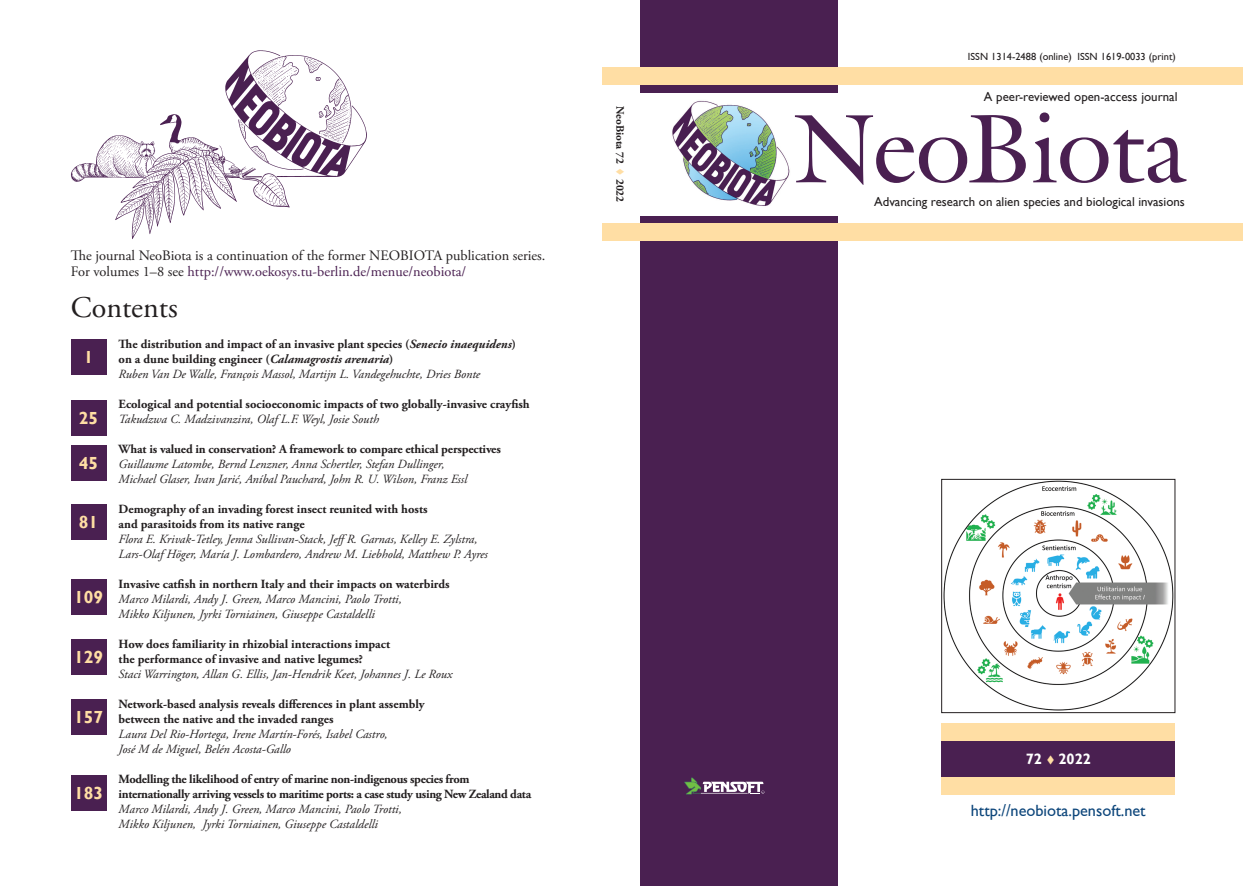
<style>
.page{position:relative;width:1243px;height:886px;background:#fff}
.page>*{position:absolute;margin:0;border:0;box-sizing:border-box;transform-origin:0 0}
.t1{font:96.25px "Galliard IT Cby BT";color:#4a2051}
.t2{font:30px "Adobe Garamond Pro";color:#231f20}
.t3{font:700 17.5px "Gill Sans";color:#ffdea4}
.t4{font:16.25px "Gill Sans";color:#0d467b}
.t5{font:700 15px "Gill Sans";color:#fff}
.t6{font:14.38px/16.2px "Adobe Garamond Pro";color:#231f20}
.t7{font:12.88px "Gill Sans";color:#231f20}
.t8{font:italic 12.5px/15px "Adobe Garamond Pro";color:#231f20}
.t9{font:700 12.5px/15px "Adobe Garamond Pro";color:#231f20}
.t10{font:700 12.5px/15px "Adobe Garamond Pro";letter-spacing:-.025em;color:#231f20}
.t11{font:700 11.25px "Adobe Garamond Pro";color:#231f20}
.t12{font:10.38px "Gill Sans";color:#231f20}
.s1{color:#4a2051}
.s2{font-style:italic}
.s3{font-weight:400;font-style:italic}
.s4{color:#ffdea4}
</style>
<div class="page">
<div style="left:71px;top:339px;width:35px;height:35px;background:#4a2051"></div>
<div style="left:71px;top:445px;width:35px;height:36px;background:#4a2051"></div>
<div style="left:71px;top:400px;width:35px;height:35px;background:#4a2051"></div>
<div style="left:71px;top:505px;width:35px;height:35px;background:#4a2051"></div>
<div style="left:71px;top:579px;width:35px;height:36px;background:#4a2051"></div>
<div style="left:71px;top:639px;width:35px;height:36px;background:#4a2051"></div>
<div style="left:71px;top:699px;width:35px;height:36px;background:#4a2051"></div>
<div style="left:71px;top:775px;width:35px;height:35px;background:#4a2051"></div>
<img style="left:71px;top:50px;width:296px;height:189px">
<div style="left:640px;top:216px;width:198px;height:670px;background:#4a2051"></div>
<div style="left:640px;top:0;width:198px;height:92px;background:#4a2051"></div>
<div style="left:602px;top:67px;width:641px;height:18px;background:#ffdea4"></div>
<div style="left:602px;top:223px;width:641px;height:18px;background:#ffdea4"></div>
<div style="left:941px;top:741px;width:234px;height:36px;background:#4a2051"></div>
<div style="left:941px;top:723px;width:234px;height:18px;background:#ffdea4"></div>
<div style="left:941px;top:777px;width:234px;height:17px;background:#ffdea4"></div>
<img style="left:672px;top:100px;width:118px;height:106px">
<svg style="left:684px;top:777px;width:80px;height:17px"></svg>
<img style="left:943px;top:481px;width:230px;height:230px">
<div style="left:941px;top:479px;width:234px;height:234px;border:1px solid #231f20"></div>
<p class="t6" style="left:71px;top:247px;width:476px">The journal NeoBiota is a continuation of the former NEOBIOTA publication series.<br>For volumes 1–8 see <span class="s1">http://www.oekosys.tu-berlin.de/menue/neobiota/</span></p>
<h2 class="t2" style="left:71px;top:289px;width:108px">Contents</h2>
<h3 class="t3" style="left:84px;top:346px;width:11px">1</h3>
<p class="t9" style="left:119px;top:337px;width:399px">The distribution and impact of an invasive plant species (<span class="s2">Senecio inaequidens</span>) on a dune building engineer (<span class="s2">Calamagrostis arenaria</span>)<br><span class="s3">Ruben Van De Walle, François Massol, Martijn L. Vandegehuchte, Dries Bonte</span></p>
<p class="t9" style="left:119px;top:397px;width:412px">Ecological and potential socioeconomic impacts of two globally-invasive crayfish</p>
<p class="t8" style="left:119px;top:412px;width:262px">Takudzwa C. Madzivanzira, Olaf L.F. Weyl, Josie South</p>
<p class="t9" style="left:119px;top:442px;width:384px">What is valued in conservation? A framework to compare ethical perspectives</p>
<p class="t8" style="left:119px;top:457px;width:350px">Guillaume Latombe, Bernd Lenzner, Anna Schertler, Stefan Dullinger,<br>Michael Glaser, Ivan Jarić, Aníbal Pauchard, John R. U. Wilson, Franz Essl</p>
<p class="t9" style="left:119px;top:502px;width:310px">Demography of an invading forest insect reunited with hosts and parasitoids from its native range</p>
<p class="t8" style="left:119px;top:532px;width:370px">Flora E. Krivak-Tetley, Jenna Sullivan-Stack, JeffR. Garnas, Kelley E. Zylstra,<br>Lars-Olaf Höger, María J. Lombardero, Andrew M. Liebhold, Matthew P. Ayres</p>
<p class="t9" style="left:119px;top:577px;width:332px">Invasive catfish in northern Italy and their impacts on waterbirds</p>
<p class="t8" style="left:119px;top:592px;width:285px">Marco Milardi, Andy J. Green, Marco Mancini, Paolo Trotti,<br>Mikko Kiljunen, Jyrki Torniainen, Giuseppe Castaldelli</p>
<p class="t9" style="left:119px;top:637px;width:273px">How does familiarity in rhizobial interactions impact the performance of invasive and native legumes?</p>
<p class="t8" style="left:119px;top:667px;width:335px">Staci Warrington, Allan G. Ellis, Jan-Hendrik Keet, Johannes J. Le Roux</p>
<p class="t9" style="left:119px;top:697px;width:308px">Network-based analysis reveals differences in plant assembly between the native and the invaded ranges</p>
<p class="t8" style="left:119px;top:727px;width:270px">Laura Del Rio-Hortega, Irene Martín-Forés, Isabel Castro,<br>José M de Miguel, Belén Acosta-Gallo</p>
<p class="t10" style="left:119px;top:772px;width:414px">Modelling the likelihood of entry of marine non-indigenous species from internationally arriving vessels to maritime ports: a case study using New Zealand data</p>
<p class="t8" style="left:119px;top:802px;width:285px">Marco Milardi, Andy J. Green, Marco Mancini, Paolo Trotti,<br>Mikko Kiljunen, Jyrki Torniainen, Giuseppe Castaldelli</p>
<h3 class="t3" style="left:79px;top:408px;width:21px">25</h3>
<h3 class="t3" style="left:79px;top:453px;width:21px">45</h3>
<h3 class="t3" style="left:79px;top:512px;width:21px">81</h3>
<h3 class="t3" style="left:74px;top:587px;width:30px">109</h3>
<h3 class="t3" style="left:74px;top:647px;width:30px">129</h3>
<h3 class="t3" style="left:74px;top:707px;width:30px">157</h3>
<h3 class="t3" style="left:74px;top:782px;width:30px">183</h3>
<p class="t11" style="left:626px;top:106px;width:98px;rotate:90deg">NeoBiota 72 <span class="s4">▼</span> 2022</p>
<p class="t12" style="left:968px;top:51px;width:209px">ISSN 1314-2488 (online) ISSN 1619-0033 (print)</p>
<p class="t7" style="left:984px;top:89px;width:195px">A peer-reviewed open-access journal</p>
<h1 class="t1" style="left:796px;top:86px;width:392px">NeoBiota</h1>
<p class="t7" style="left:874px;top:194px;width:312px">Advancing research on alien species and biological invasions</p>
<p class="t5" style="left:1025px;top:750px;width:67px">72 <span class="s4">▼</span> 2022</p>
<h3 class="t4" style="left:971px;top:801px;width:176px">http://neobiota.pensoft.net</h3>
</div>
